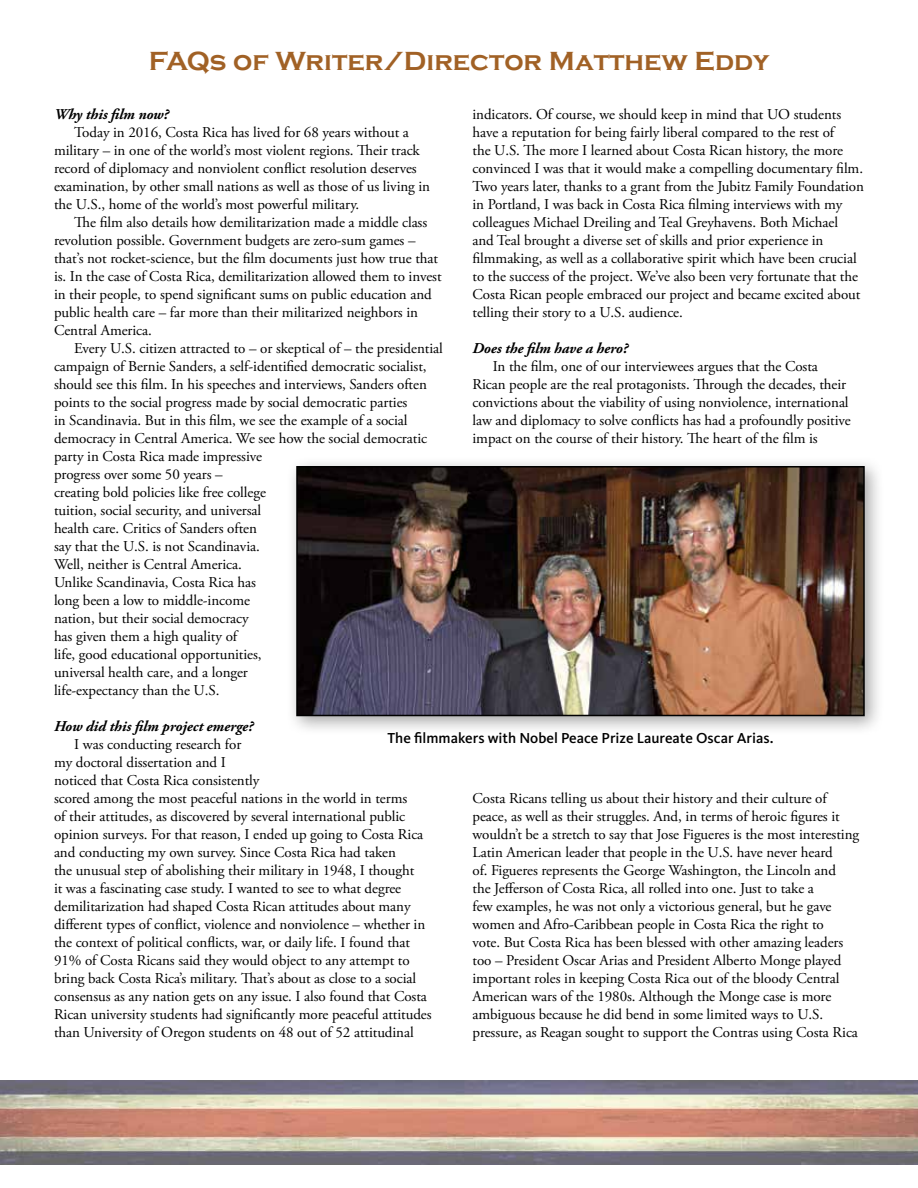
<style>
.page{position:relative;width:918px;height:1188px;background:#fff}
.page>*{position:absolute;margin:0;border:0;box-sizing:border-box;transform-origin:0 0}
.t1{font:700 27px "Copperplate Gothic";color:#a16125}
.t2{font:15px/18px "Adobe Garamond Pro";letter-spacing:-.005em;color:#000}
.t3{font:italic 700 15px "Adobe Garamond Pro";letter-spacing:-.005em;color:#000}
.t4{font:500 15px "Kievit Pro";color:#000}
</style>
<div class="page">
<div style="left:286px;top:456px;width:599px;height:280px;background:#000;opacity:.35"></div>
<img style="left:299px;top:469px;width:563px;height:244px">
<div style="left:296px;top:466px;width:569px;height:250px;border:2px solid #000"></div>
<img style="left:0;top:1080px;width:918px;height:85px">
<h1 class="t1" style="left:149px;top:46px;width:622px">FAQs of Writer/Director Matthew Eddy</h1>
<p class="t3" style="left:54px;top:105px;width:116px">Why this film now?</p>
<p class="t2" style="left:54px;top:124px;width:378px;text-indent:20px">Today in 2016, Costa Rica has lived for 68 years without a military – in one of the world’s most violent regions. Their track record of diplomacy and nonviolent conflict resolution deserves examination, by other small nations as well as those of us living in the U.S., home of the world’s most powerful military.</p>
<p class="t2" style="left:54px;top:214px;width:389px;text-indent:20px">The film also details how demilitarization made a middle class revolution possible. Government budgets are zero-sum games – that’s not rocket-science, but the film documents just how true that is. In the case of Costa Rica, demilitarization allowed them to invest in their people, to spend significant sums on public education and public health care – far more than their militarized neighbors in Central America.</p>
<p class="t2" style="left:54px;top:340px;width:390px;text-indent:20px">Every U.S. citizen attracted to – or skeptical of – the presidential campaign of Bernie Sanders, a self-identified democratic socialist, should see this film. In his speeches and interviews, Sanders often points to the social progress made by social democratic parties<br>in Scandinavia. But in this film, we see the example of a social democracy in Central America. We see how the social democratic party in Costa Rica made impressive<br>progress over some 50 years –<br>creating bold policies like free college<br>tuition, social security, and universal<br>health care. Critics of Sanders often<br>say that the U.S. is not Scandinavia.<br>Well, neither is Central America.<br>Unlike Scandinavia, Costa Rica has<br>long been a low to middle-income<br>nation, but their social democracy<br>has given them a high quality of<br>life, good educational opportunities,<br>universal health care, and a longer<br>life-expectancy than the U.S.</p>
<p class="t3" style="left:54px;top:717px;width:201px">How did this film project emerge?</p>
<p class="t2" style="left:54px;top:736px;width:379px;text-indent:20px">I was conducting research for<br>my doctoral dissertation and I<br>noticed that Costa Rica consistently<br>scored among the most peaceful nations in the world in terms<br>of their attitudes, as discovered by several international public opinion surveys. For that reason, I ended up going to Costa Rica and conducting my own survey. Since Costa Rica had taken<br>the unusual step of abolishing their military in 1948, I thought<br>it was a fascinating case study. I wanted to see to what degree demilitarization had shaped Costa Rican attitudes about many different types of conflict, violence and nonviolence – whether in the context of political conflicts, war, or daily life. I found that 91% of Costa Ricans said they would object to any attempt to bring back Costa Rica’s military. That’s about as close to a social consensus as any nation gets on any issue. I also found that Costa Rican university students had significantly more peaceful attitudes than University of Oregon students on 48 out of 52 attitudinal</p>
<p class="t2" style="left:472px;top:106px;width:393px">indicators. Of course, we should keep in mind that UO students have a reputation for being fairly liberal compared to the rest of<br>the U.S. The more I learned about Costa Rican history, the more convinced I was that it would make a compelling documentary film.<br>Two years later, thanks to a grant from the Jubitz Family Foundation in Portland, I was back in Costa Rica filming interviews with my colleagues Michael Dreiling and Teal Greyhavens. Both Michael<br>and Teal brought a diverse set of skills and prior experience in filmmaking, as well as a collaborative spirit which have been crucial to the success of the project. We’ve also been very fortunate that the Costa Rican people embraced our project and became excited about telling their story to a U.S. audience.</p>
<p class="t3" style="left:472px;top:339px;width:157px">Does the film have a hero?</p>
<p class="t2" style="left:472px;top:358px;width:380px;text-indent:20px">In the film, one of our interviewees argues that the Costa Rican people are the real protagonists. Through the decades, their convictions about the viability of using nonviolence, international law and diplomacy to solve conflicts has had a profoundly positive impact on the course of their history. The heart of the film is</p>
<p class="t4" style="left:387px;top:729px;width:388px">The filmmakers with Nobel Peace Prize Laureate Oscar Arias.</p>
<p class="t2" style="left:472px;top:790px;width:388px">Costa Ricans telling us about their history and their culture of peace, as well as their struggles. And, in terms of heroic figures it wouldn’t be a stretch to say that Jose Figueres is the most interesting Latin American leader that people in the U.S. have never heard<br>of. Figueres represents the George Washington, the Lincoln and<br>the Jefferson of Costa Rica, all rolled into one. Just to take a<br>few examples, he was not only a victorious general, but he gave women and Afro-Caribbean people in Costa Rica the right to<br>vote. But Costa Rica has been blessed with other amazing leaders too – President Oscar Arias and President Alberto Monge played important roles in keeping Costa Rica out of the bloody Central American wars of the 1980s. Although the Monge case is more ambiguous because he did bend in some limited ways to U.S. pressure, as Reagan sought to support the Contras using Costa Rica</p>
</div>
